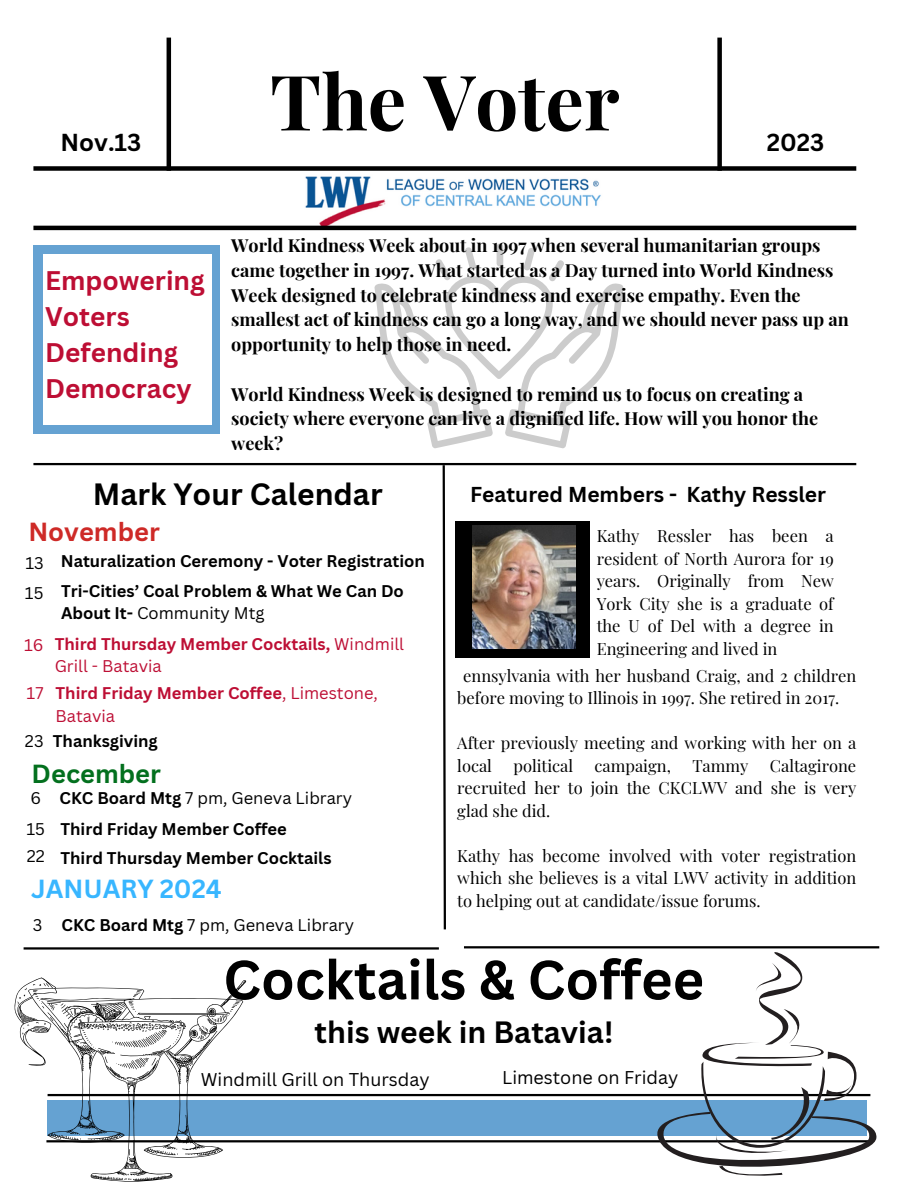
<style>
.page{position:relative;width:918px;height:1188px;background:#fff}
.page>*{position:absolute;margin:0;border:0;box-sizing:border-box;transform-origin:0 0}
.t1{font:700 76.5px "Playfair Display";color:#000}
.t2{font:700 54px "Canva Sans";color:#000}
.t3{font:700 30px "Canva Sans";color:#000}
.t4{font:700 26.25px "Canva Sans";color:#bd0e34}
.t5{font:700 25.5px "Canva Sans";color:#38b6ff}
.t6{font:700 25.5px "Canva Sans";color:#ce2a27}
.t7{font:700 25.5px "Canva Sans";color:#03701e}
.t8{font:700 24px "Canva Sans";color:#000}
.t9{font:700 21px "Canva Sans";color:#000}
.t10{font:700 18px/24.8px "Playfair Display";color:#000}
.t11{font:18px "Canva Sans";color:#000}
.t12{font:16.5px/22.5px "Playfair Display";color:#000;text-align:justify}
.t13{font:700 16.5px/22.5px "Canva Sans";color:#000}
.t14{font:700 16.5px/22.5px "Canva Sans";color:#bd0e34}
.t15{font:16.5px "Canva Sans";color:#000}
.t16{font:16.5px "Canva Sans";color:#bd0e34}
.s1{font-weight:400}
.s2{font-weight:700}
</style>
<div class="page">
<img style="left:296px;top:176px;width:326px;height:50px">
<div style="left:33px;top:166px;width:823px;height:5px;background:#000"></div>
<hr style="left:33px;top:226px;width:823px;height:4px;background:#000">
<hr style="left:167px;top:38px;width:4px;height:133px;background:#000">
<div style="left:717px;top:38px;width:5px;height:133px;background:#000"></div>
<div style="left:33px;top:245px;width:187px;height:189px;background:#65a2d2"></div>
<hr style="left:33px;top:463px;width:823px;height:2px;background:#000">
<svg style="left:441px;top:465px;width:6px;height:465px"></svg>
<hr style="left:48px;top:1094px;width:822px;height:2px;background:#000">
<hr style="left:46px;top:1140px;width:823px;height:2px;background:#000">
<div style="left:48px;top:1100px;width:819px;height:36px;background:#65a2d2"></div>
<div style="left:43px;top:254px;width:168px;height:171px;background:#fff"></div>
<hr style="left:464px;top:946px;width:415px;height:2px;background:#000">
<div style="left:455px;top:522px;width:135px;height:136px;background:#000"></div>
<hr style="left:24px;top:947px;width:415px;height:3px;background:#000">
<img style="left:472px;top:526px;width:104px;height:122px">
<svg style="left:374px;top:243px;width:250px;height:205px"></svg>
<svg style="left:657px;top:952px;width:219px;height:224px"></svg>
<svg style="left:15px;top:977px;width:231px;height:205px"></svg>
<svg style="left:70px;top:1126px;width:11px;height:14px"></svg>
<svg style="left:167px;top:1141px;width:11px;height:14px"></svg>
<svg style="left:129px;top:1140px;width:5px;height:20px"></svg>
<svg style="left:122px;top:1172px;width:16px;height:8px"></svg>
<svg style="left:17px;top:983px;width:224px;height:104px"></svg>
<p class="t1" style="left:270px;top:48px;width:351px">The Voter</p>
<p class="t8" style="left:60px;top:125px;width:82px">Nov.13</p>
<p class="t8" style="left:767px;top:125px;width:59px">2023</p>
<p class="t4" style="left:45px;top:262px;width:161px">Empowering</p>
<p class="t4" style="left:45px;top:298px;width:86px">Voters</p>
<p class="t4" style="left:45px;top:334px;width:135px">Defending</p>
<p class="t4" style="left:45px;top:370px;width:148px">Democracy</p>
<p class="t10" style="left:231px;top:232px;width:619px">World Kindness Week about in 1997 when several humanitarian groups came together in 1997. What started as a Day turned into World Kindness Week designed to celebrate kindness and exercise empathy. Even the smallest act of kindness can go a long way, and we should never pass up an opportunity to help those in need.</p>
<p class="t10" style="left:231px;top:381px;width:589px">World Kindness Week is designed to remind us to focus on creating a society where everyone can live a dignified life. How will you honor the week?</p>
<p class="t3" style="left:93px;top:473px;width:291px">Mark Your Calendar</p>
<p class="t9" style="left:470px;top:479px;width:357px">Featured Members - Kathy Ressler</p>
<p class="t6" style="left:28px;top:514px;width:133px">November</p>
<p class="t15" style="left:25px;top:551px;width:20px">13</p>
<p class="t13" style="left:61px;top:549px;width:366px">Naturalization Ceremony - Voter Registration</p>
<p class="t15" style="left:25px;top:581px;width:20px">15</p>
<p class="t13" style="left:61px;top:579px;width:344px">Tri-Cities’ Coal Problem &amp; What We Can Do<br>About It- <span class="s1">Community Mtg</span></p>
<p class="t16" style="left:24px;top:634px;width:21px">16</p>
<p class="t14" style="left:55px;top:632px;width:351px">Third Thursday Member Cocktails, <span class="s1">Windmill<br>Grill - Batavia</span></p>
<p class="t16" style="left:27px;top:682px;width:18px">17</p>
<p class="t14" style="left:56px;top:682px;width:324px">Third Friday Member Coffee<span class="s1">, Limestone,<br>Batavia</span></p>
<p class="t15" style="left:25px;top:729px;width:20px">23</p>
<p class="t13" style="left:53px;top:729px;width:107px">Thanksgiving</p>
<p class="t7" style="left:32px;top:755px;width:131px">December</p>
<p class="t15" style="left:30px;top:787px;width:12px">6</p>
<p class="t15" style="left:59px;top:787px;width:294px"><span class="s2">CKC Board Mtg</span> 7 pm, Geneva Library</p>
<p class="t13" style="left:60px;top:817px;width:228px">Third Friday Member Coffee</p>
<p class="t15" style="left:26px;top:817px;width:20px">15</p>
<p class="t15" style="left:27px;top:844px;width:20px">22</p>
<p class="t13" style="left:60px;top:846px;width:273px">Third Thursday Member Cocktails</p>
<p class="t5" style="left:31px;top:871px;width:192px">JANUARY 2024</p>
<p class="t15" style="left:33px;top:913px;width:11px">3</p>
<p class="t15" style="left:61px;top:913px;width:294px"><span class="s2">CKC Board Mtg</span> 7 pm, Geneva Library</p>
<p class="t12" style="left:597px;top:524px;width:239px">Kathy Ressler has been a resident of North Aurora for 19 years. Originally from New York City she is a graduate of the U of Del with a degree in Engineering and lived in</p>
<p class="t12" style="left:457px;top:664px;width:400px;text-indent:6px">ennsylvania with her husband Craig, and 2 children before moving to Illinois in 1997. She retired in 2017.</p>
<p class="t12" style="left:457px;top:731px;width:400px">After previously meeting and working with her on a local</p>
<p class="t12" style="left:457px;top:754px;width:401px;text-indent:313px">Caltagirone recruited her to join the CKCLWV and she is very glad she did.</p>
<p class="t12" style="left:457px;top:844px;width:401px">Kathy has become involved with voter registration which she believes is a vital LWV activity in addition to helping out at candidate/issue forums.</p>
<p class="t12" style="left:513px;top:754px;width:61px">political</p>
<p class="t12" style="left:595px;top:754px;width:78px">campaign,</p>
<p class="t12" style="left:692px;top:754px;width:58px">Tammy</p>
<p class="t2" style="left:223px;top:942px;width:482px">Cocktails &amp; Coffee</p>
<p class="t3" style="left:315px;top:1011px;width:300px">this week in Batavia!</p>
<p class="t11" style="left:201px;top:1066px;width:230px">Windmill Grill on Thursday</p>
<p class="t11" style="left:502px;top:1065px;width:178px">Limestone on Friday</p>
</div>
